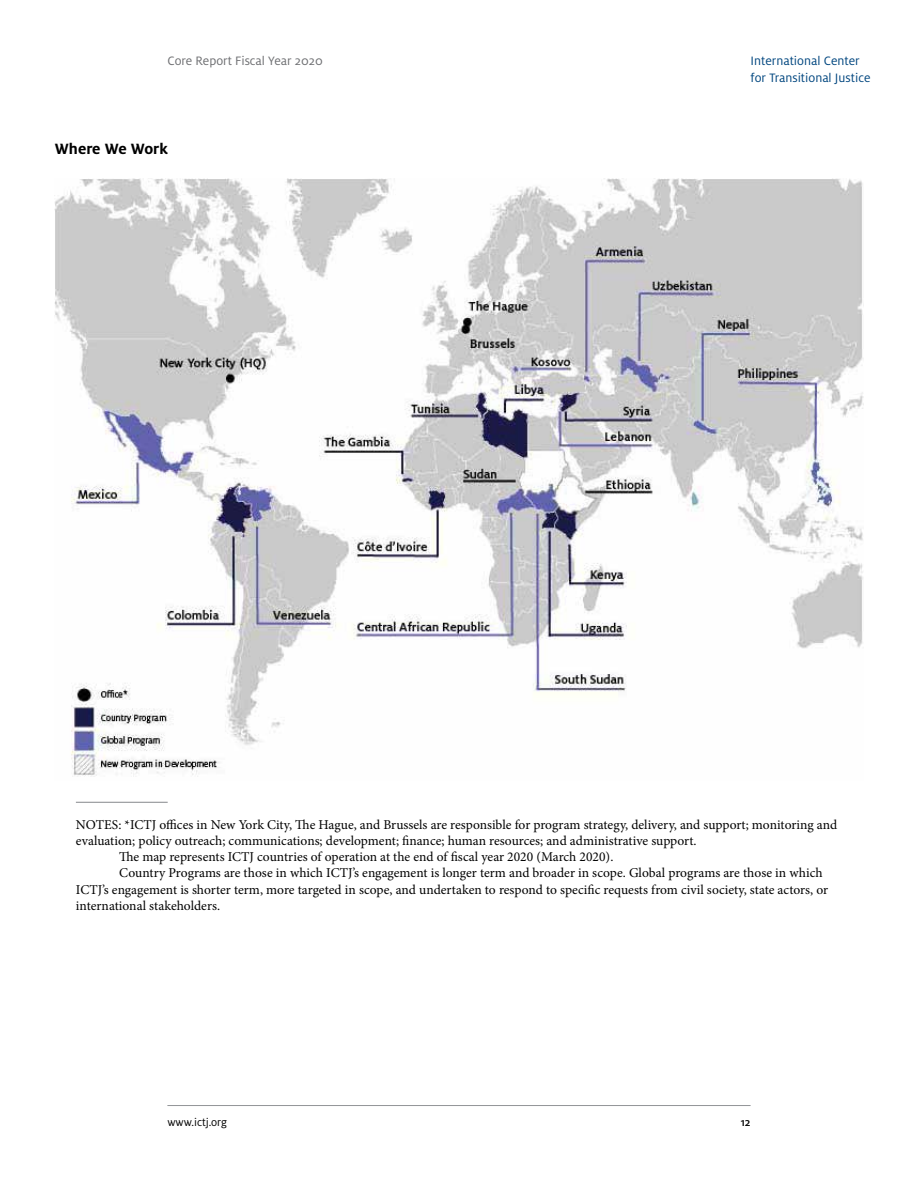
<style>
.page{position:relative;width:918px;height:1188px;background:#fff}
.page>*{position:absolute;margin:0;border:0;box-sizing:border-box;transform-origin:0 0}
.t1{font:700 16.5px "Milo OT";color:#000}
.t2{font:13.5px "Minion Pro";color:#000}
.t3{font:13.5px/16.5px "Milo OT";color:#00467f}
.t4{font:13.5px "Milo OT";color:#6d6e71}
.t5{font:12px "Milo OT";color:#000}
.t6{font:500 12px "Milo OT";color:#000}
</style>
<div class="page">
<hr style="left:167px;top:1105px;width:584px;height:1px;background:#939598">
<img style="left:55px;top:179px;width:809px;height:598px">
<hr style="left:76px;top:802px;width:92px;height:1px;background:#939598">
<p class="t4" style="left:167px;top:53px;width:157px">Core Report Fiscal Year 2020</p>
<p class="t1" style="left:55px;top:139px;width:115px">Where We Work</p>
<p class="t3" style="left:751px;top:53px;width:121px">International Center for Transitional Justice</p>
<p class="t2" style="left:76px;top:815px;width:763px">NOTES: *ICTJ offices in New York City, The Hague, and Brussels are responsible for program strategy, delivery, and support; monitoring and</p>
<p class="t2" style="left:76px;top:832px;width:622px">evaluation; policy outreach; communications; development; finance; human resources; and administrative support.</p>
<p class="t2" style="left:119px;top:848px;width:496px">The map represents ICTJ countries of operation at the end of fiscal year 2020 (March 2020).</p>
<p class="t2" style="left:119px;top:864px;width:705px">Country Programs are those in which ICTJ’s engagement is longer term and broader in scope. Global programs are those in which</p>
<p class="t2" style="left:76px;top:880px;width:754px">ICTJ’s engagement is shorter term, more targeted in scope, and undertaken to respond to specific requests from civil society, state actors, or</p>
<p class="t2" style="left:76px;top:896px;width:146px">international stakeholders.</p>
<p class="t5" style="left:167px;top:1116px;width:61px">www.ictj.org</p>
<p class="t6" style="left:741px;top:1116px;width:11px">12</p>
</div>
